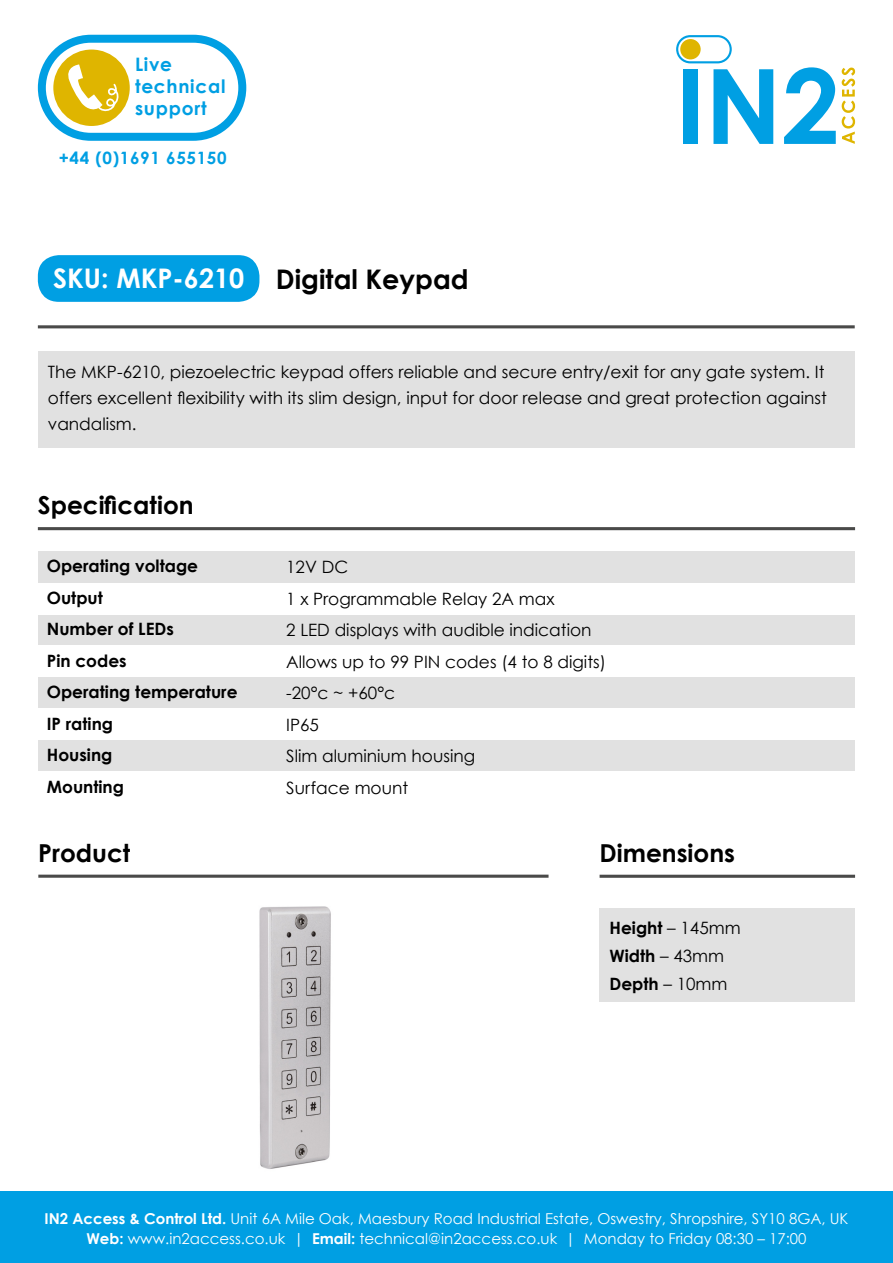
<style>
.page{position:relative;width:893px;height:1263px;background:#fff}
.page>*{position:absolute;margin:0;border:0;box-sizing:border-box;transform-origin:0 0}
.t1{font:700 27px "Century Gothic";color:#000}
.t2{font:700 27px "Century Gothic";color:#fff}
.t3{font:700 24.75px "Century Gothic";color:#000}
.t4{font:700 18.6px/22.2px "Century Gothic";letter-spacing:.04em;color:#009fe3}
.t5{font:16.95px/31.5px "Century Gothic";color:#000}
.t6{font:700 16.95px/31.5px "Century Gothic";color:#000}
.t7{font:700 16.95px "Century Gothic";letter-spacing:.04em;color:#009fe3}
.t8{font:15px/20.2px "Century Gothic";color:#fff;text-align:center}
.s1{font-weight:400}
.s2{font-weight:700}
</style>
<div class="page">
<div style="left:0;top:1192px;width:893px;height:71px;background:#009fe3"></div>
<svg style="left:842px;top:68px;width:13px;height:76px"></svg>
<div style="left:683px;top:69px;width:14px;height:75px;background:#009fe3"></div>
<svg style="left:713px;top:69px;width:60px;height:75px"></svg>
<svg style="left:784px;top:67px;width:52px;height:77px"></svg>
<svg style="left:676px;top:35px;width:56px;height:28px"></svg>
<svg style="left:38px;top:35px;width:208px;height:106px"></svg>
<div style="left:38px;top:351px;width:817px;height:97px;background:#e1e1e1"></div>
<hr style="left:38px;top:325px;width:817px;height:3px;background:#4a4a49">
<hr style="left:38px;top:527px;width:817px;height:3px;background:#4a4a49">
<hr style="left:38px;top:875px;width:511px;height:3px;background:#4a4a49">
<div style="left:38px;top:255px;width:221px;height:47px;background:#009fe3;border-radius:21px"></div>
<hr style="left:600px;top:875px;width:255px;height:3px;background:#4a4a49">
<img style="left:259px;top:906px;width:72px;height:263px">
<div style="left:38px;top:551px;width:817px;height:32px;background:#e1e1e1"></div>
<div style="left:38px;top:614px;width:817px;height:32px;background:#e1e1e1"></div>
<div style="left:38px;top:677px;width:817px;height:32px;background:#e1e1e1"></div>
<div style="left:38px;top:740px;width:817px;height:31px;background:#e1e1e1"></div>
<div style="left:600px;top:908px;width:255px;height:94px;background:#e1e1e1"></div>
<p class="t4" style="left:135px;top:53px;width:92px">Live technical support</p>
<p class="t7" style="left:59px;top:147px;width:169px">+44 (0)1691 655150</p>
<h1 class="t2" style="left:53px;top:261px;width:193px">SKU: MKP-6210</h1>
<h1 class="t1" style="left:276px;top:262px;width:194px">Digital Keypad</h1>
<p class="t5" style="left:48px;top:358px;width:780px;line-height:26.2px">The MKP-6210, piezoelectric keypad offers reliable and secure entry/exit for any gate system. It offers excellent flexibility with its slim design, input for door release and great protection against vandalism.</p>
<h2 class="t3" style="left:38px;top:489px;width:157px">Specification</h2>
<p class="t6" style="left:47px;top:550px;width:192px">Operating voltage<br>Output<br>Number of LEDs<br>Pin codes<br>Operating temperature<br>IP rating<br>Housing<br>Mounting</p>
<p class="t5" style="left:286px;top:551px;width:321px">12V DC<br>1 x Programmable Relay 2A max<br>2 LED displays with audible indication<br>Allows up to 99 PIN codes (4 to 8 digits) -20°c ~ +60°c<br>IP65<br>Slim aluminium housing<br>Surface mount</p>
<h2 class="t3" style="left:38px;top:837px;width:94px">Product</h2>
<h2 class="t3" style="left:600px;top:837px;width:137px">Dimensions</h2>
<p class="t6" style="left:609px;top:914px;width:133px;line-height:27.8px">Height <span class="s1">– 145mm<br></span>Width <span class="s1">– 43mm<br></span>Depth <span class="s1">– 10mm</span></p>
<p class="t8" style="left:44px;top:1208px;width:805px"><span class="s2">IN2 Access &amp; Control Ltd.</span> Unit 6A Mile Oak, Maesbury Road Industrial Estate, Oswestry, Shropshire, SY10 8GA, UK<br><span class="s2">Web:</span> www.in2access.co.uk | <span class="s2">Email:</span> technical@in2access.co.uk | Monday to Friday 08:30 – 17:00</p>
</div>
